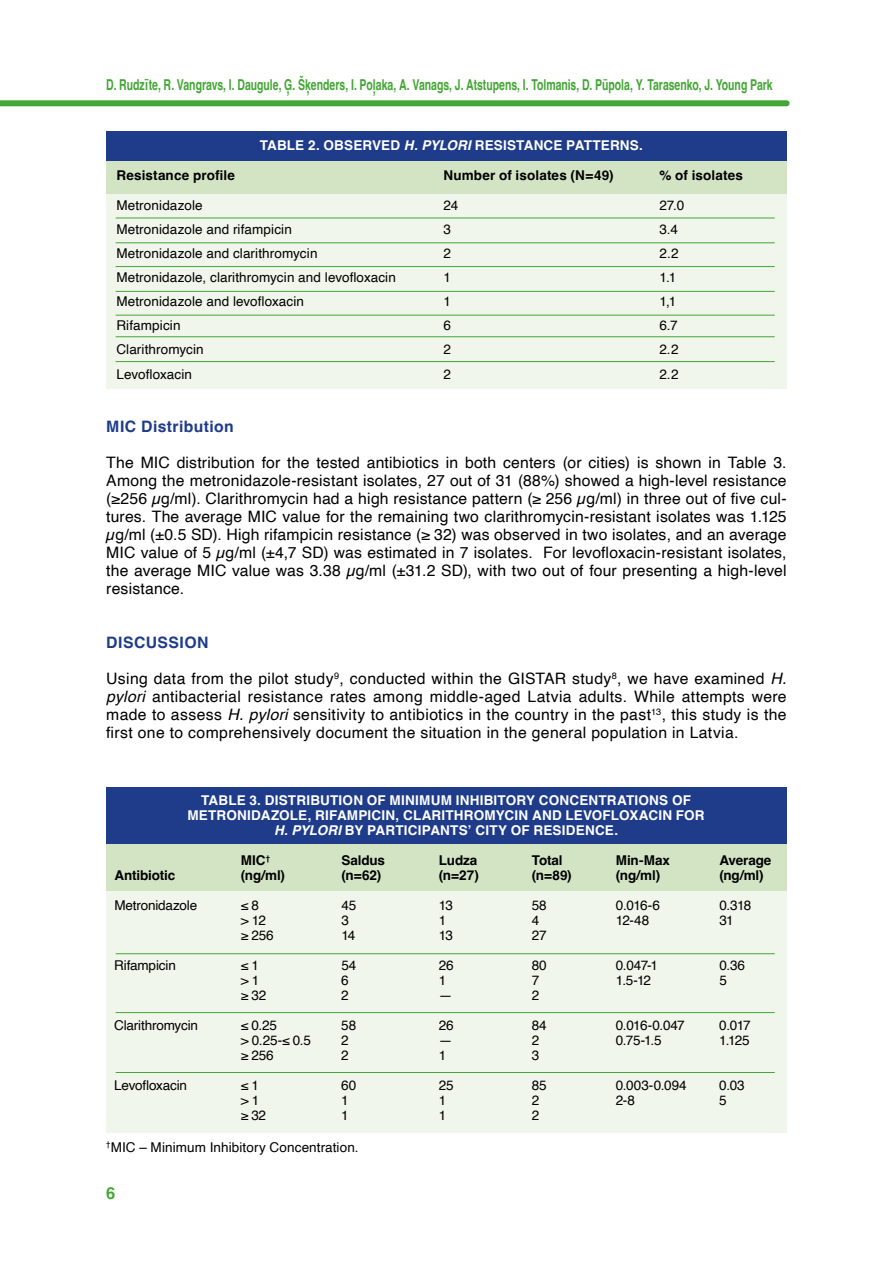
<style>
.page{position:relative;width:893px;height:1263px;background:#fff}
.page>*{position:absolute;margin:0;border:0;box-sizing:border-box;transform-origin:0 0}
.t1{font:700 16.5px "Helvetica";color:#44a635}
.t2{font:15.75px/18px "Helvetica";letter-spacing:.015em;color:#000;text-align:justify}
.t3{font:700 15.75px "Helvetica";letter-spacing:.025em;color:#1f3c8b}
.t4{font:700 15px "Helvetica";letter-spacing:-.005em;color:#44a635;scale:.7 1}
.t5{font:13.5px "Helvetica";letter-spacing:.005em;color:#000}
.t6{font:700 13.5px/15px "Helvetica";letter-spacing:.015em;color:#fff;text-align:center}
.t7{font:700 13.5px "Helvetica";color:#000}
.t8{font:13.5px "Helvetica";letter-spacing:-.015em;color:#000}
.s1{font-style:italic}
</style>
<div class="page">
<div style="left:0;top:100px;width:787px;height:6px;background:#44a635"></div>
<div style="left:106px;top:131px;width:681px;height:30px;background:#1f3c8b"></div>
<div style="left:106px;top:161px;width:681px;height:33px;background:#d3e4c4"></div>
<div style="left:106px;top:194px;width:681px;height:194px;background:#f1f6ec"></div>
<hr style="left:116px;top:218px;width:659px;height:1px;background:#44a635">
<hr style="left:116px;top:242px;width:659px;height:1px;background:#44a635">
<hr style="left:116px;top:266px;width:659px;height:1px;background:#44a635">
<hr style="left:116px;top:291px;width:659px;height:1px;background:#44a635">
<hr style="left:116px;top:315px;width:659px;height:1px;background:#44a635">
<hr style="left:116px;top:336px;width:659px;height:1px;background:#44a635">
<hr style="left:116px;top:361px;width:659px;height:1px;background:#44a635">
<div style="left:106px;top:787px;width:681px;height:57px;background:#1f3c8b"></div>
<div style="left:106px;top:844px;width:681px;height:49px;background:#d3e4c4"></div>
<div style="left:106px;top:891px;width:681px;height:242px;background:#f1f6ec"></div>
<hr style="left:116px;top:953px;width:659px;height:1px;background:#44a635">
<hr style="left:116px;top:1072px;width:659px;height:1px;background:#44a635">
<hr style="left:116px;top:1012px;width:659px;height:1px;background:#44a635">
<p class="t4" style="left:106px;top:75px;width:953px">D. Rudzīte, R. Vangravs, I. Daugule, Ģ. Šķenders, I. Poļaka, A. Vanags, J. Atstupens, I. Tolmanis, D. Pūpola, Y. Tarasenko, J. Young Park</p>
<p class="t6" style="left:260px;top:140px;width:385px">TABLE 2. OBSERVED <span class="s1">H. PYLORI</span> RESISTANCE PATTERNS.</p>
<p class="t7" style="left:117px;top:167px;width:120px">Resistance profile</p>
<p class="t7" style="left:443px;top:167px;width:172px">Number of isolates (N=49)</p>
<p class="t7" style="left:659px;top:167px;width:85px">% of isolates</p>
<p class="t5" style="left:117px;top:195px;width:88px">Metronidazole</p>
<p class="t5" style="left:443px;top:195px;width:16px">24</p>
<p class="t5" style="left:659px;top:195px;width:26px">27.0</p>
<p class="t5" style="left:116px;top:219px;width:177px">Metronidazole and rifampicin</p>
<p class="t5" style="left:443px;top:219px;width:9px">3</p>
<p class="t5" style="left:659px;top:219px;width:20px">3.4</p>
<p class="t5" style="left:116px;top:243px;width:202px">Metronidazole and clarithromycin</p>
<p class="t5" style="left:443px;top:243px;width:9px">2</p>
<p class="t5" style="left:659px;top:243px;width:21px">2.2</p>
<p class="t5" style="left:116px;top:267px;width:281px">Metronidazole, clarithromycin and levofloxacin</p>
<p class="t5" style="left:443px;top:267px;width:9px">1</p>
<p class="t5" style="left:659px;top:267px;width:18px">1.1</p>
<p class="t5" style="left:116px;top:291px;width:189px">Metronidazole and levofloxacin</p>
<p class="t5" style="left:443px;top:291px;width:9px">1</p>
<p class="t5" style="left:659px;top:291px;width:18px">1,1</p>
<p class="t5" style="left:116px;top:315px;width:66px">Rifampicin</p>
<p class="t5" style="left:443px;top:315px;width:9px">6</p>
<p class="t5" style="left:659px;top:315px;width:20px">6.7</p>
<p class="t5" style="left:116px;top:339px;width:89px">Clarithromycin</p>
<p class="t5" style="left:443px;top:339px;width:9px">2</p>
<p class="t5" style="left:659px;top:339px;width:21px">2.2</p>
<p class="t5" style="left:116px;top:363px;width:77px">Levofloxacin</p>
<p class="t5" style="left:443px;top:363px;width:9px">2</p>
<p class="t5" style="left:659px;top:363px;width:21px">2.2</p>
<p class="t3" style="left:106px;top:417px;width:129px">MIC Distribution</p>
<p class="t2" style="left:106px;top:454px;width:682px">The MIC distribution for the tested antibiotics in both centers (or cities) is shown in Table 3.<br>Among the metronidazole-resistant isolates, 27 out of 31 (88%) showed a high-level resistance (≥256 µg/ml). Clarithromycin had a high resistance pattern (≥ 256 µg/ml) in three out of five cul&shy;tures. The average MIC value for the remaining two clarithromycin-resistant isolates was 1.125 µg/ml (±0.5 SD). High rifampicin resistance (≥ 32) was observed in two isolates, and an average MIC value of 5 µg/ml (±4,7 SD) was estimated in 7 isolates. For levofloxacin-resistant isolates, the average MIC value was 3.38 µg/ml (±31.2 SD), with two out of four presenting a high-level resistance.</p>
<p class="t3" style="left:106px;top:633px;width:104px">DISCUSSION</p>
<p class="t2" style="left:106px;top:670px;width:682px">Using data from the pilot study<sup>9</sup>, conducted within the GISTAR study<sup>8</sup>, we have examined <span class="s1">H. pylori</span> antibacterial resistance rates among middle-aged Latvia adults. While attempts were made to assess <span class="s1">H. pylori</span> sensitivity to antibiotics in the country in the past<sup>13</sup>, this study is the first one to comprehensively document the situation in the general population in Latvia.</p>
<p class="t6" style="left:188px;top:794px;width:519px">TABLE 3. DISTRIBUTION OF MINIMUM INHIBITORY CONCENTRATIONS OF<br>METRONIDAZOLE, RIFAMPICIN, CLARITHROMYCIN AND LEVOFLOXACIN FOR<br><span class="s1">H. PYLORI</span> BY PARTICIPANTS’ CITY OF RESIDENCE.</p>
<p class="t7" style="left:241px;top:852px;width:31px">MIC<sup>†</sup></p>
<p class="t7" style="left:341px;top:852px;width:45px">Saldus</p>
<p class="t7" style="left:439px;top:852px;width:40px">Ludza</p>
<p class="t7" style="left:532px;top:852px;width:32px">Total</p>
<p class="t7" style="left:616px;top:852px;width:56px">Min-Max</p>
<p class="t7" style="left:719px;top:852px;width:54px">Average</p>
<p class="t7" style="left:114px;top:867px;width:63px">Antibiotic</p>
<p class="t7" style="left:241px;top:867px;width:46px">(ng/ml)</p>
<p class="t7" style="left:341px;top:867px;width:41px">(n=62)</p>
<p class="t7" style="left:439px;top:867px;width:41px">(n=27)</p>
<p class="t7" style="left:532px;top:867px;width:41px">(n=89)</p>
<p class="t7" style="left:616px;top:867px;width:46px">(ng/ml)</p>
<p class="t7" style="left:719px;top:867px;width:46px">(ng/ml)</p>
<p class="t5" style="left:114px;top:895px;width:84px">Metronidazole</p>
<p class="t5" style="left:241px;top:895px;width:20px">≤ 8</p>
<p class="t5" style="left:341px;top:895px;width:16px">45</p>
<p class="t5" style="left:439px;top:895px;width:16px">13</p>
<p class="t5" style="left:532px;top:895px;width:16px">58</p>
<p class="t5" style="left:616px;top:895px;width:46px">0.016-6</p>
<p class="t5" style="left:719px;top:895px;width:33px">0.318</p>
<p class="t5" style="left:241px;top:910px;width:27px">&gt; 12</p>
<p class="t5" style="left:341px;top:910px;width:9px">3</p>
<p class="t5" style="left:439px;top:910px;width:9px">1</p>
<p class="t5" style="left:532px;top:910px;width:9px">4</p>
<p class="t5" style="left:616px;top:910px;width:35px">12-48</p>
<p class="t5" style="left:719px;top:910px;width:16px">31</p>
<p class="t5" style="left:241px;top:925px;width:34px">≥ 256</p>
<p class="t5" style="left:341px;top:925px;width:15px">14</p>
<p class="t5" style="left:439px;top:925px;width:16px">13</p>
<p class="t5" style="left:532px;top:925px;width:16px">27</p>
<p class="t5" style="left:114px;top:955px;width:63px">Rifampicin</p>
<p class="t5" style="left:241px;top:955px;width:20px">≤ 1</p>
<p class="t5" style="left:341px;top:955px;width:16px">54</p>
<p class="t5" style="left:439px;top:955px;width:16px">26</p>
<p class="t5" style="left:532px;top:955px;width:16px">80</p>
<p class="t5" style="left:616px;top:955px;width:44px">0.047-1</p>
<p class="t5" style="left:719px;top:955px;width:27px">0.36</p>
<p class="t5" style="left:241px;top:970px;width:20px">&gt; 1</p>
<p class="t5" style="left:341px;top:970px;width:9px">6</p>
<p class="t5" style="left:439px;top:970px;width:9px">1</p>
<p class="t5" style="left:532px;top:970px;width:9px">7</p>
<p class="t5" style="left:616px;top:970px;width:37px">1.5-12</p>
<p class="t5" style="left:719px;top:970px;width:9px">5</p>
<p class="t5" style="left:241px;top:985px;width:27px">≥ 32</p>
<p class="t5" style="left:341px;top:985px;width:9px">2</p>
<p class="t5" style="left:439px;top:985px;width:15px">—</p>
<p class="t5" style="left:532px;top:985px;width:9px">2</p>
<p class="t8" style="left:114px;top:1015px;width:85px">Clarithromycin</p>
<p class="t5" style="left:241px;top:1015px;width:38px">≤ 0.25</p>
<p class="t5" style="left:341px;top:1015px;width:16px">58</p>
<p class="t5" style="left:439px;top:1015px;width:16px">26</p>
<p class="t5" style="left:532px;top:1015px;width:16px">84</p>
<p class="t5" style="left:616px;top:1015px;width:70px">0.016-0.047</p>
<p class="t5" style="left:719px;top:1015px;width:33px">0.017</p>
<p class="t5" style="left:241px;top:1030px;width:72px">&gt; 0.25-≤ 0.5</p>
<p class="t5" style="left:341px;top:1030px;width:9px">2</p>
<p class="t5" style="left:439px;top:1030px;width:15px">—</p>
<p class="t5" style="left:532px;top:1030px;width:9px">2</p>
<p class="t5" style="left:616px;top:1030px;width:47px">0.75-1.5</p>
<p class="t5" style="left:719px;top:1030px;width:32px">1.125</p>
<p class="t5" style="left:241px;top:1045px;width:34px">≥ 256</p>
<p class="t5" style="left:341px;top:1045px;width:9px">2</p>
<p class="t5" style="left:439px;top:1045px;width:9px">1</p>
<p class="t5" style="left:532px;top:1045px;width:9px">3</p>
<p class="t8" style="left:114px;top:1075px;width:74px">Levofloxacin</p>
<p class="t5" style="left:241px;top:1075px;width:20px">≤ 1</p>
<p class="t5" style="left:341px;top:1075px;width:17px">60</p>
<p class="t5" style="left:439px;top:1075px;width:16px">25</p>
<p class="t5" style="left:532px;top:1075px;width:16px">85</p>
<p class="t5" style="left:616px;top:1075px;width:72px">0.003-0.094</p>
<p class="t5" style="left:719px;top:1075px;width:27px">0.03</p>
<p class="t5" style="left:241px;top:1090px;width:20px">&gt; 1</p>
<p class="t5" style="left:341px;top:1090px;width:9px">1</p>
<p class="t5" style="left:439px;top:1090px;width:9px">1</p>
<p class="t5" style="left:532px;top:1090px;width:9px">2</p>
<p class="t5" style="left:616px;top:1090px;width:21px">2-8</p>
<p class="t5" style="left:719px;top:1090px;width:9px">5</p>
<p class="t5" style="left:241px;top:1105px;width:27px">≥ 32</p>
<p class="t5" style="left:341px;top:1105px;width:9px">1</p>
<p class="t5" style="left:439px;top:1105px;width:9px">1</p>
<p class="t5" style="left:532px;top:1105px;width:9px">2</p>
<p class="t5" style="left:106px;top:1137px;width:254px"><sup>†</sup>MIC – Minimum Inhibitory Concentration.</p>
<p class="t1" style="left:106px;top:1183px;width:11px">6</p>
</div>
